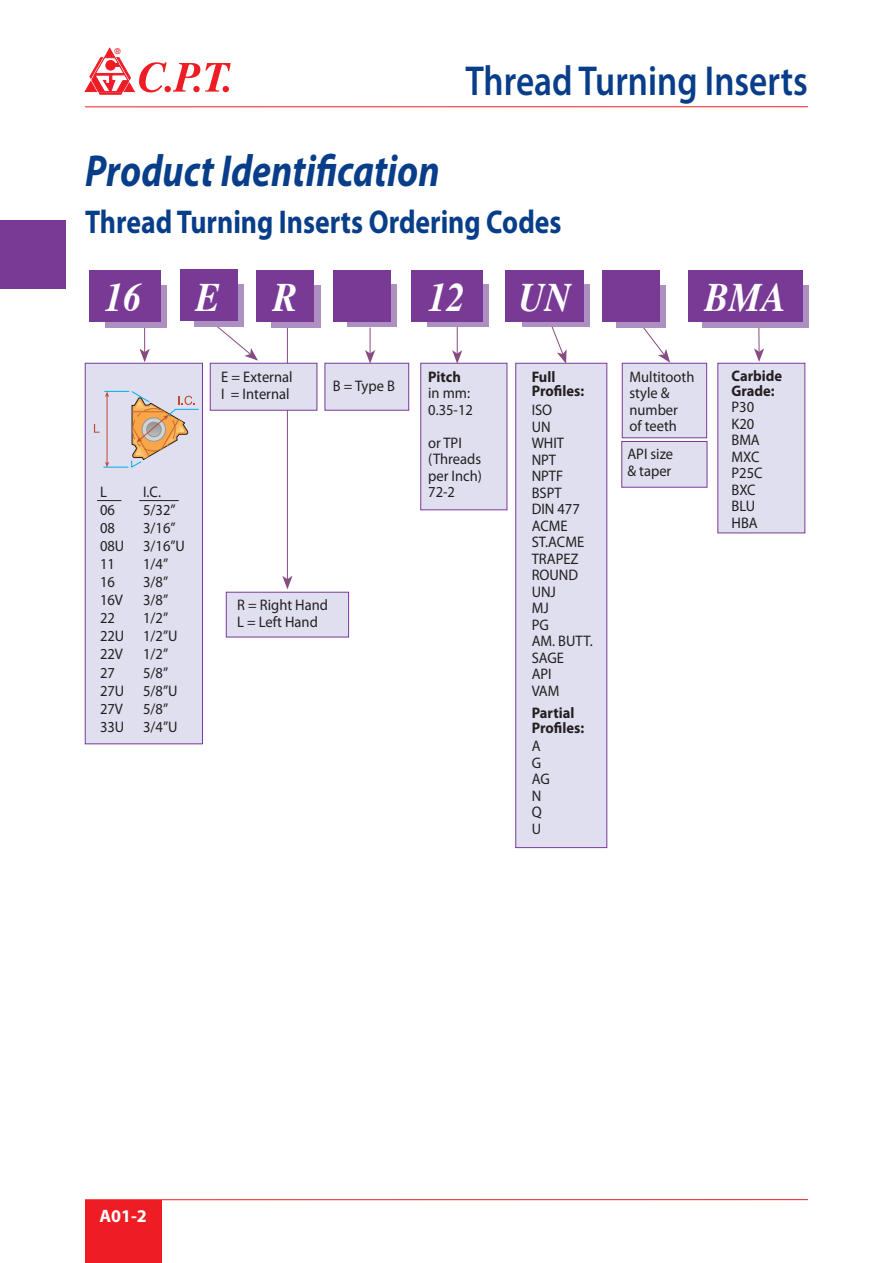
<style>
.page{position:relative;width:893px;height:1263px;background:#fff}
.page>*{position:absolute;margin:0;border:0;box-sizing:border-box;transform-origin:0 0}
.t1{font:italic 700 45px "Myriad Pro";color:#083e89;scale:.84 1}
.t2{font:600 42px "Myriad Pro";color:#083e89;scale:.84 1}
.t3{font:italic 700 40.35px "Times";color:#fff;scale:.9 1}
.t4{font:700 33px "Myriad Pro";color:#083e89;scale:.84 1}
.t5{font:700 18px "Myriad Pro";color:#fff}
.t6{font:15.3px/16.5px "Myriad Pro";color:#231f20;scale:.95 1}
.t7{font:700 15.3px/15px "Myriad Pro";color:#231f20;scale:.95 1}
.t8{font:500 11.25px "Win Soft Pro";color:#ee1d23}
</style>
<div class="page">
<div style="left:85px;top:1200px;width:77px;height:63px;background:#ee1d23"></div>
<hr style="left:85px;top:1199px;width:723px;height:1px;background:#ee1d23">
<hr style="left:85px;top:106px;width:723px;height:1px;background:#ee1d23">
<svg style="left:85px;top:48px;width:146px;height:46px"></svg>
<hr style="left:287px;top:326px;width:1px;height:253px;background:#864c81">
<div style="left:421px;top:363px;width:86px;height:147px;background:#e0dfef;border:1px solid #793a96"></div>
<div style="left:516px;top:363px;width:91px;height:485px;background:#e0dfef;border:1px solid #793a96"></div>
<div style="left:622px;top:441px;width:85px;height:46px;background:#e0dfef;border:1px solid #793a96"></div>
<div style="left:85px;top:363px;width:118px;height:381px;background:#e0dfef;border:1px solid #793a96"></div>
<svg style="left:94px;top:391px;width:105px;height:77px"></svg>
<div style="left:105px;top:286px;width:62px;height:42px;background:#ae8fc2"></div>
<div style="left:90px;top:271px;width:71px;height:51px;background:#793a96"></div>
<div style="left:702px;top:285px;width:107px;height:43px;background:#ae8fc2"></div>
<div style="left:689px;top:271px;width:114px;height:51px;background:#793a96"></div>
<div style="left:616px;top:285px;width:49px;height:43px;background:#ae8fc2"></div>
<div style="left:522px;top:285px;width:68px;height:42px;background:#ae8fc2"></div>
<div style="left:505px;top:271px;width:79px;height:51px;background:#793a96"></div>
<div style="left:427px;top:285px;width:61px;height:42px;background:#ae8fc2"></div>
<div style="left:411px;top:271px;width:72px;height:51px;background:#793a96"></div>
<div style="left:271px;top:285px;width:49px;height:42px;background:#ae8fc2"></div>
<div style="left:257px;top:271px;width:57px;height:51px;background:#793a96"></div>
<div style="left:194px;top:284px;width:50px;height:43px;background:#ae8fc2"></div>
<div style="left:180px;top:270px;width:58px;height:51px;background:#793a96"></div>
<svg style="left:217px;top:327px;width:41px;height:34px"></svg>
<svg style="left:452px;top:327px;width:10px;height:37px"></svg>
<svg style="left:550px;top:327px;width:16px;height:37px"></svg>
<svg style="left:642px;top:327px;width:28px;height:36px"></svg>
<svg style="left:754px;top:328px;width:10px;height:34px"></svg>
<svg style="left:140px;top:328px;width:10px;height:34px"></svg>
<div style="left:347px;top:285px;width:50px;height:42px;background:#ae8fc2"></div>
<svg style="left:365px;top:328px;width:10px;height:35px"></svg>
<div style="left:333px;top:271px;width:58px;height:51px;background:#793a96"></div>
<div style="left:603px;top:271px;width:57px;height:51px;background:#793a96"></div>
<svg style="left:282px;top:576px;width:10px;height:13px"></svg>
<div style="left:210px;top:363px;width:107px;height:47px;background:#e0dfef;border:1px solid #793a96"></div>
<div style="left:718px;top:363px;width:87px;height:170px;background:#e0dfef"></div>
<div style="left:226px;top:592px;width:123px;height:45px;background:#e0dfef;border:1px solid #793a96"></div>
<div style="left:622px;top:363px;width:85px;height:75px;background:#e0dfef;border:1px solid #793a96"></div>
<div style="left:325px;top:363px;width:84px;height:47px;background:#e0dfef;border:1px solid #793a96"></div>
<svg style="left:97px;top:500px;width:24px;height:1px"></svg>
<hr style="left:139px;top:500px;width:40px;height:1px;background:#231f20">
<div style="left:0;top:220px;width:66px;height:68px;background:#793a96"></div>
<p class="t8" style="left:114px;top:46px;width:8px">®</p>
<h1 class="t1" style="left:85px;top:142px;width:424px">Product Identification</h1>
<h2 class="t2" style="left:465px;top:54px;width:409px">Thread Turning Inserts</h2>
<h3 class="t4" style="left:85px;top:200px;width:569px">Thread Turning Inserts Ordering Codes</h3>
<h3 class="t3" style="left:105px;top:280px;width:42px">16</h3>
<h3 class="t3" style="left:196px;top:280px;width:28px">E</h3>
<h3 class="t3" style="left:273px;top:280px;width:28px">R</h3>
<h3 class="t3" style="left:429px;top:280px;width:42px">12</h3>
<h3 class="t3" style="left:519px;top:280px;width:60px">UN</h3>
<h3 class="t3" style="left:705px;top:280px;width:91px">BMA</h3>
<p class="t6" style="left:100px;top:482px;width:27px;line-height:18.1px">L<br>06<br>08<br>08U<br>11<br>16<br>16V<br>22<br>22U<br>22V<br>27<br>27U<br>27V<br>33U</p>
<p class="t6" style="left:143px;top:482px;width:46px;line-height:18.1px">I.C.<br>5/32”<br>3/16”<br>3/16”U<br>1/4”<br>3/8”<br>3/8”<br>1/2”<br>1/2”U<br>1/2”<br>5/8”<br>5/8”U<br>5/8”<br>3/4”U</p>
<p class="t6" style="left:221px;top:368px;width:77px">E = External<br>I = Internal</p>
<p class="t6" style="left:333px;top:377px;width:67px">B = Type B</p>
<p class="t7" style="left:428px;top:369px;width:36px">Pitch</p>
<p class="t6" style="left:428px;top:385px;width:49px">in mm:<br>0.35-12</p>
<p class="t6" style="left:428px;top:434px;width:58px">or TPI (Threads per Inch)<br>72-2</p>
<p class="t6" style="left:237px;top:596px;width:97px">R = Right Hand<br>L = Left Hand</p>
<p class="t7" style="left:532px;top:370px;width:57px;line-height:13.5px">Full<br>Profiles:</p>
<p class="t6" style="left:532px;top:402px;width:66px">ISO<br>UN<br>WHIT<br>NPT<br>NPTF<br>BSPT<br>DIN 477<br>ACME<br>ST.ACME<br>TRAPEZ<br>ROUND<br>UNJ<br>MJ<br>PG<br>AM. BUTT.<br>SAGE<br>API<br>VAM</p>
<p class="t7" style="left:532px;top:705px;width:57px">Partial<br>Profiles:</p>
<p class="t6" style="left:532px;top:737px;width:21px">A<br>G<br>AG<br>N<br>Q<br>U</p>
<p class="t6" style="left:629px;top:368px;width:70px">Multitooth style &amp; number<br>of teeth</p>
<p class="t6" style="left:627px;top:446px;width:50px">API size &amp; taper</p>
<p class="t7" style="left:731px;top:368px;width:55px">Carbide<br>Grade:</p>
<p class="t6" style="left:731px;top:399px;width:34px">P30<br>K20<br>BMA<br>MXC<br>P25C<br>BXC<br>BLU<br>HBA</p>
<p class="t5" style="left:99px;top:1204px;width:45px">A01-2</p>
</div>
